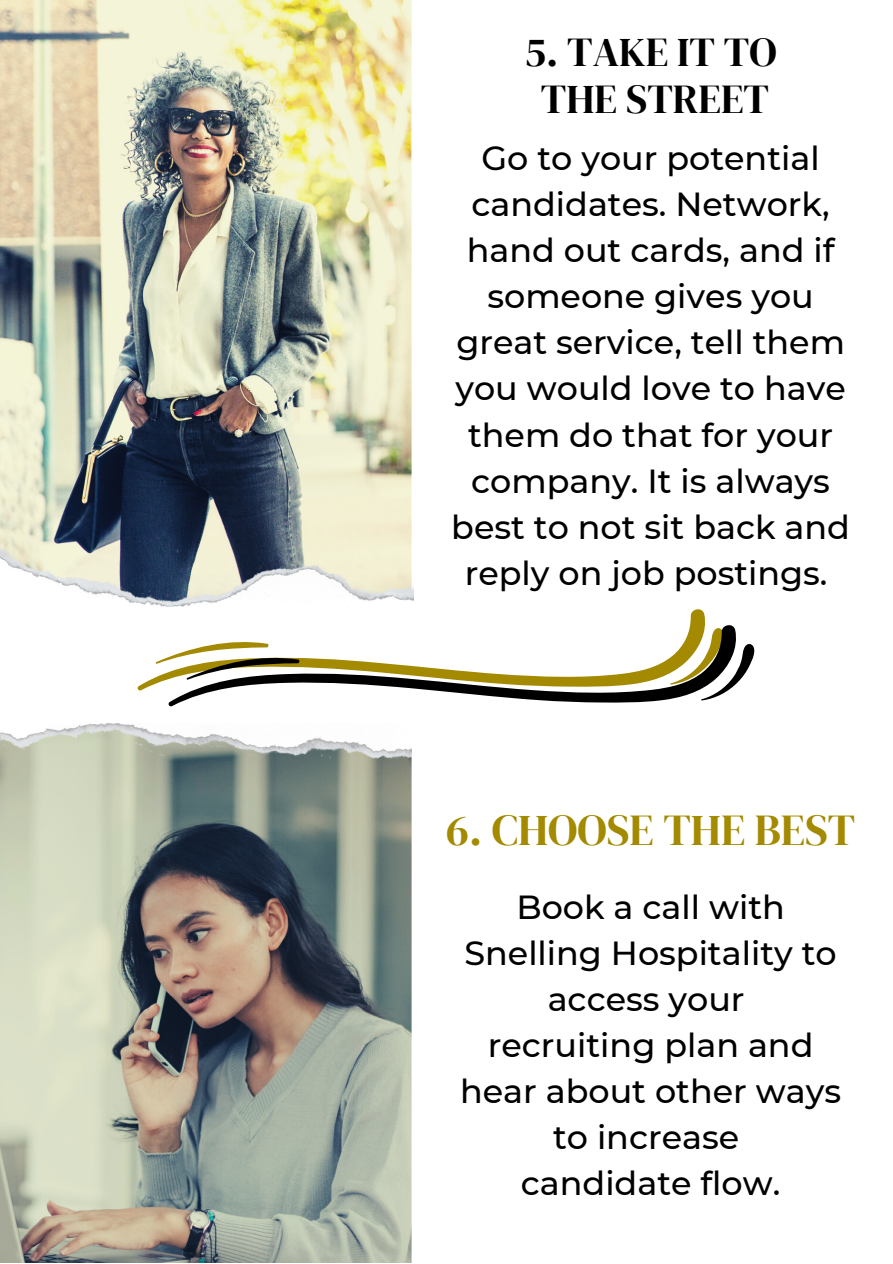
<style>
.page{position:relative;width:893px;height:1264px;background:#fff}
.page>*{position:absolute;margin:0;border:0;box-sizing:border-box;transform-origin:0 0}
.t1{font:43.65px "DM Serif Display";color:#a38a00}
.t2{font:40.65px "DM Serif Display";color:#000}
.t3{font:500 33.3px/46px "Montserrat";color:#000;text-align:center}
</style>
<div class="page">
<img style="left:0;top:0;width:411px;height:549px">
<img style="left:0;top:549px;width:413px;height:57px">
<img style="left:0;top:759px;width:411px;height:503px">
<img style="left:0;top:723px;width:411px;height:36px">
<svg style="left:137px;top:606px;width:568px;height:85px"></svg>
<svg style="left:167px;top:622px;width:567px;height:85px"></svg>
<svg style="left:155px;top:638px;width:145px;height:42px"></svg>
<svg style="left:669px;top:627px;width:86px;height:73px"></svg>
<p class="t2" style="left:524px;top:24px;width:254px">5. TAKE IT TO</p>
<p class="t2" style="left:541px;top:71px;width:230px">THE STREET</p>
<p class="t3" style="left:451px;top:135px;width:400px">Go to your potential candidates. Network, hand out cards, and if someone gives you great service, tell them you would love to have them do that for your company. It is always best to not sit back and reply on job postings.</p>
<p class="t1" style="left:446px;top:799px;width:411px">6. CHOOSE THE BEST</p>
<p class="t3" style="left:464px;top:883px;width:374px">Book a call with<br>Snelling Hospitality to access your</p>
<p class="t3" style="left:460px;top:1021px;width:382px">recruiting plan and hear about other ways to increase</p>
<p class="t3" style="left:521px;top:1160px;width:261px">candidate flow.</p>
</div>
